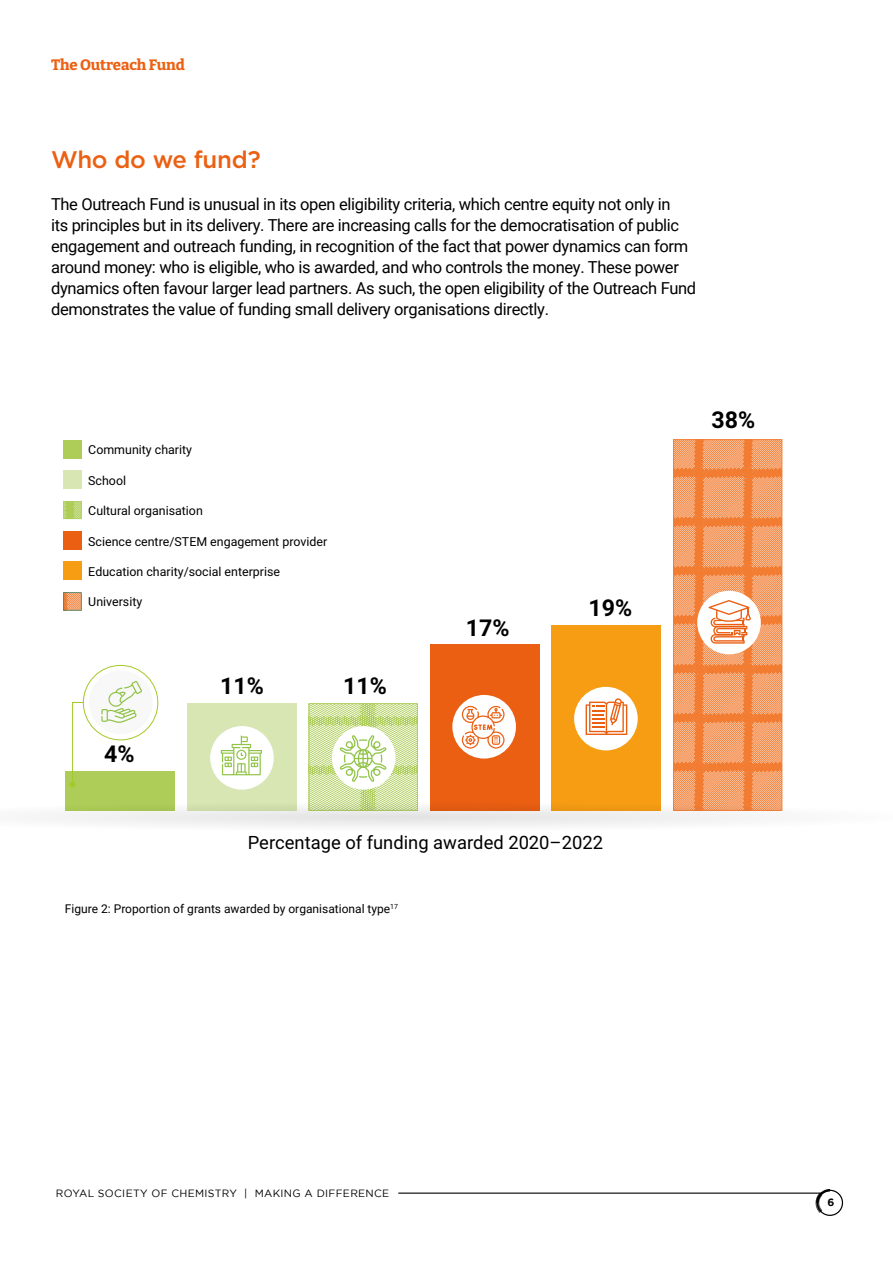
<style>
.page{position:relative;width:893px;height:1263px;background:#fff}
.page>*{position:absolute;margin:0;border:0;box-sizing:border-box;transform-origin:0 0}
.t1{font:500 24px "Gotham";letter-spacing:-.01em;color:#eb6012}
.t2{font:700 23.25px "Roboto";color:#000}
.t3{font:18.45px "Roboto";color:#000}
.t4{font:16.5px/20.9px "Roboto";letter-spacing:-.02em;color:#000}
.t5{font:100 15px "Bitter";letter-spacing:-.01em;color:#eb6012}
.t6{font:12.45px "Roboto";color:#000}
.t7{font:12px "Roboto";color:#000}
.t8{font:10.5px "Gotham";letter-spacing:.03em;color:#000}
.t9{font:700 10.5px "Gotham";color:#000}
</style>
<div class="page">
<div style="left:817px;top:1190px;width:26px;height:26px;border:1px solid #000;border-radius:50%"></div>
<svg style="left:815px;top:1189px;width:15px;height:24px"></svg>
<hr style="left:398px;top:1192px;width:425px;height:2px;background:#000">
<svg style="left:47px;top:439px;width:736px;height:388px"></svg>
<p class="t5" style="left:51px;top:55px;width:135px">The Outreach Fund</p>
<h1 class="t1" style="left:51px;top:144px;width:211px">Who do we fund?</h1>
<p class="t4" style="left:51px;top:193px;width:647px">The Outreach Fund is unusual in its open eligibility criteria, which centre equity not only in<br>its principles but in its delivery. There are increasing calls for the democratisation of public engagement and outreach funding, in recognition of the fact that power dynamics can form around money: who is eligible, who is awarded, and who controls the money. These power dynamics often favour larger lead partners. As such, the open eligibility of the Outreach Fund demonstrates the value of funding small delivery organisations directly.</p>
<p class="t6" style="left:88px;top:442px;width:105px">Community charity</p>
<p class="t6" style="left:88px;top:472px;width:39px">School</p>
<p class="t6" style="left:88px;top:503px;width:116px">Cultural organisation</p>
<p class="t6" style="left:88px;top:533px;width:241px">Science centre/STEM engagement provider</p>
<p class="t6" style="left:88px;top:563px;width:193px">Education charity/social enterprise</p>
<p class="t6" style="left:88px;top:594px;width:56px">University</p>
<h2 class="t2" style="left:104px;top:739px;width:32px">4%</h2>
<h2 class="t2" style="left:220px;top:671px;width:45px">11%</h2>
<h2 class="t2" style="left:343px;top:671px;width:45px">11%</h2>
<h2 class="t2" style="left:466px;top:613px;width:45px">17%</h2>
<h2 class="t2" style="left:589px;top:593px;width:45px">19%</h2>
<p class="t3" style="left:248px;top:831px;width:357px">Percentage of funding awarded 2020–2022</p>
<p class="t7" style="left:65px;top:901px;width:335px">Figure 2: Proportion of grants awarded by organisational type<sup>17</sup></p>
<h2 class="t2" style="left:711px;top:405px;width:45px">38%</h2>
<p class="t8" style="left:56px;top:1187px;width:335px">ROYAL SOCIETY OF CHEMISTRY | MAKING A DIFFERENCE</p>
<p class="t9" style="left:827px;top:1196px;width:8px">6</p>
</div>
